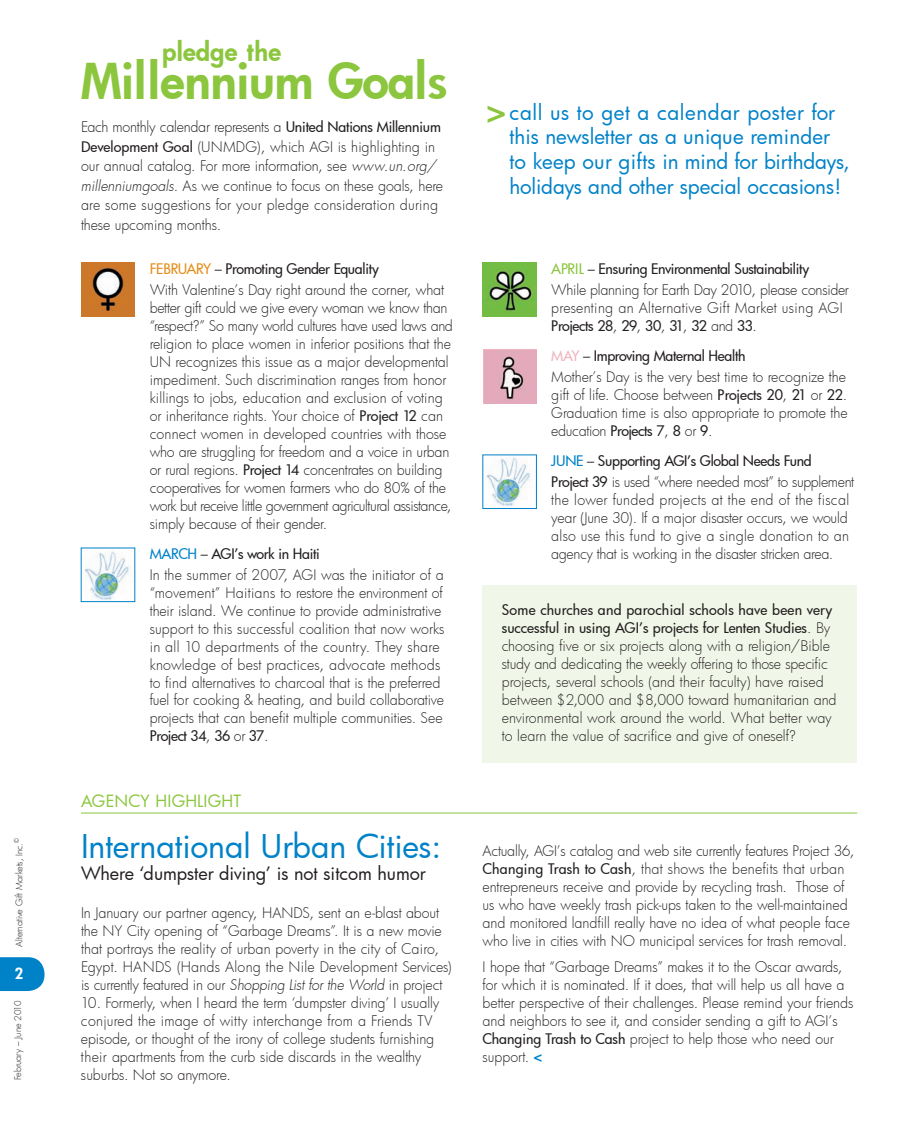
<style>
.page{position:relative;width:918px;height:1134px;background:#fff}
.page>*{position:absolute;margin:0;border:0;box-sizing:border-box;transform-origin:0 0}
.t1{font:48.3px "Futura Hv";color:#8bc63e}
.t2{font:31.95px "Futura Bk";letter-spacing:-.005em;color:#0082c8}
.t3{font:25.5px "Futura Hv";letter-spacing:.005em;color:#8bc63e}
.t4{font:20.55px/24.8px "Futura Bk";color:#0082c8}
.t5{font:18px "Futura Bk";letter-spacing:-.005em;color:#231f20}
.t6{font:16.5px "Futura Bk";letter-spacing:.01em;color:#8bc63e}
.t7{font:15px "Futura Hv";color:#fff}
.t8{font:14.25px/18px "Futura Lt";letter-spacing:-.005em;color:#231f20}
.t9{font:14.25px "Futura Md";letter-spacing:-.02em;color:#231f20}
.t10{font:14.25px/18px "Futura Lt";letter-spacing:-.03em;color:#231f20}
.t11{font:9px "Futura Lt";letter-spacing:-.01em;color:#231f20}
.s1{font-family:"Futura Md"}
.s2{font-style:italic}
.s3{color:#e58e19}
.s4{color:#0082c8}
.s5{color:#8bc63e}
.s6{color:#eeb4c0}
.s7{font-family:"Futura Hv";color:#0082c8}
</style>
<div class="page">
<div style="left:483px;top:586px;width:374px;height:177px;background:#f1f7e8"></div>
<img style="left:84px;top:551px;width:46px;height:49px">
<img style="left:486px;top:457px;width:45px;height:50px">
<div style="left:483px;top:455px;width:54px;height:54px;border:1px solid #0082c8"></div>
<img style="left:81px;top:263px;width:54px;height:54px">
<img style="left:483px;top:263px;width:54px;height:54px">
<img style="left:484px;top:350px;width:53px;height:54px">
<svg style="left:488px;top:106px;width:17px;height:17px"></svg>
<hr style="left:81px;top:813px;width:776px;height:1px;background:#8bc63e">
<svg style="left:0;top:957px;width:45px;height:34px;background:#168ccc"></svg>
<p class="t11" style="left:13px;top:947px;width:110px;rotate:-90deg">Alternative Gift Markets, Inc.<sup>©</sup></p>
<p class="t7" style="left:15px;top:963px;width:10px">2</p>
<p class="t11" style="left:12px;top:1080px;width:81px;rotate:-90deg">February – June 2010</p>
<p class="t3" style="left:162px;top:35px;width:120px">pledge the</p>
<p class="t1" style="left:81px;top:48px;width:368px">Millennium Goals</p>
<p class="t8" style="left:81px;top:117px;width:364px;line-height:19.5px">Each monthly calendar represents a <span class="s1">United Nations Millennium Development Goal</span> (UNMDG), which AGI is highlighting in our annual catalog. For more information, see <span class="s2">www.un.org/ millenniumgoals</span>. As we continue to focus on these goals, here are some suggestions for your pledge consideration during these upcoming months.</p>
<p class="t9" style="left:150px;top:259px;width:231px"><span class="s3">FEBRUARY</span> – Promoting Gender Equality</p>
<p class="t8" style="left:150px;top:280px;width:305px">With Valentine’s Day right around the corner, what better gift could we give every woman we know than “respect?” So many world cultures have used laws and religion to place women in inferior positions that the UN recognizes this issue as a major developmental impediment. Such discrimination ranges from honor killings to jobs, education and exclusion of voting or inheritance rights. Your choice of <span class="s1">Project 12</span> can connect women in developed countries with those who are struggling for freedom and a voice in urban or rural regions. <span class="s1">Project 14</span> concentrates on building cooperatives for women farmers who do 80% of the</p>
<p class="t10" style="left:150px;top:496px;width:303px">work but receive little government agricultural assistance, simply because of their gender.</p>
<p class="t9" style="left:150px;top:544px;width:172px"><span class="s4">MARCH</span> – AGI’s work in Haiti</p>
<p class="t8" style="left:150px;top:565px;width:296px">In the summer of 2007, AGI was the initiator of a “movement” Haitians to restore the environment of their island. We continue to provide administrative support to this successful coalition that now works in all 10 departments of the country. They share knowledge of best practices, advocate methods to find alternatives to charcoal that is the preferred fuel for cooking &amp; heating, and build collaborative projects that can benefit multiple communities. See <span class="s1">Project 34</span>, <span class="s1">36</span> or <span class="s1">37</span>.</p>
<p class="t6" style="left:81px;top:790px;width:162px">AGENCY HIGHLIGHT</p>
<p class="t2" style="left:81px;top:825px;width:362px">International Urban Cities:</p>
<p class="t5" style="left:81px;top:861px;width:346px">Where ‘dumpster diving’ is not sitcom humor</p>
<p class="t8" style="left:81px;top:903px;width:372px">In January our partner agency, HANDS, sent an e-blast about the NY City opening of “Garbage Dreams”. It is a new movie that portrays the reality of urban poverty in the city of Cairo, Egypt. HANDS (Hands Along the Nile Development Services) is currently featured in our Shopping List for the World in project</p>
<p class="t8" style="left:81px;top:993px;width:360px">10. Formerly, when I heard the term ‘dumpster diving’ I usually conjured the image of witty interchange from a Friends TV episode, or thought of the irony of college students furnishing their apartments from the curb side discards in the wealthy suburbs. Not so anymore.</p>
<p class="t4" style="left:510px;top:99px;width:342px">call us to get a calendar poster for this newsletter as a unique reminder to keep our gifts in mind for birthdays, holidays and other special occasions!</p>
<p class="t9" style="left:551px;top:259px;width:259px"><span class="s5">APRIL</span> – Ensuring Environmental Sustainability</p>
<p class="t8" style="left:551px;top:280px;width:299px">While planning for Earth Day 2010, please consider presenting an Alternative Gift Market using AGI<br><span class="s1">Projects 28</span>, <span class="s1">29</span>, <span class="s1">30</span>, <span class="s1">31</span>, <span class="s1">32</span> and <span class="s1">33</span>.</p>
<p class="t9" style="left:551px;top:346px;width:196px"><span class="s6">MAY</span> – Improving Maternal Health</p>
<p class="t8" style="left:551px;top:367px;width:298px;text-align:justify">Mother’s Day is the very best time to recognize the gift of life. Choose between <span class="s1">Projects 20</span>, <span class="s1">21</span> or <span class="s1">22</span>.<br>Graduation time is also appropriate to promote the education <span class="s1">Projects 7</span>, <span class="s1">8</span> or <span class="s1">9</span>.</p>
<p class="t9" style="left:551px;top:451px;width:262px"><span class="s4">JUNE</span> – Supporting AGI’s Global Needs Fund</p>
<p class="t8" style="left:551px;top:472px;width:304px"><span class="s1">Project 39</span> is used “where needed most” to supplement the lower funded projects at the end of the fiscal year (June 30). If a major disaster occurs, we would also use this fund to give a single donation to an agency that is working in the disaster stricken area.</p>
<p class="t8" style="left:502px;top:601px;width:336px"><span class="s1">Some churches and parochial schools have been very successful in using AGI’s projects for Lenten Studies</span>. By choosing five or six projects along with a religion/Bible study and dedicating the weekly offering to those specific projects, several schools (and their faculty) have raised between $2,000 and $8,000 toward humanitarian and environmental work around the world. What better way to learn the value of sacrifice and give of oneself?</p>
<p class="t8" style="left:483px;top:842px;width:373px">Actually, AGI’s catalog and web site currently features Project 36, <span class="s1">Changing Trash to Cash</span>, that shows the benefits that urban entrepreneurs receive and provide by recycling trash. Those of us who have weekly trash pick-ups taken to the well-maintained and monitored landfill really have no idea of what people face who live in cities with NO municipal services for trash removal.</p>
<p class="t8" style="left:483px;top:957px;width:372px">I hope that “Garbage Dreams” makes it to the Oscar awards, for which it is nominated. If it does, that will help us all have a better perspective of their challenges. Please remind your friends and neighbors to see it, and consider sending a gift to AGI’s <span class="s1">Changing Trash to Cash</span> project to help those who need our support. <span class="s7">&lt;</span></p>
</div>
